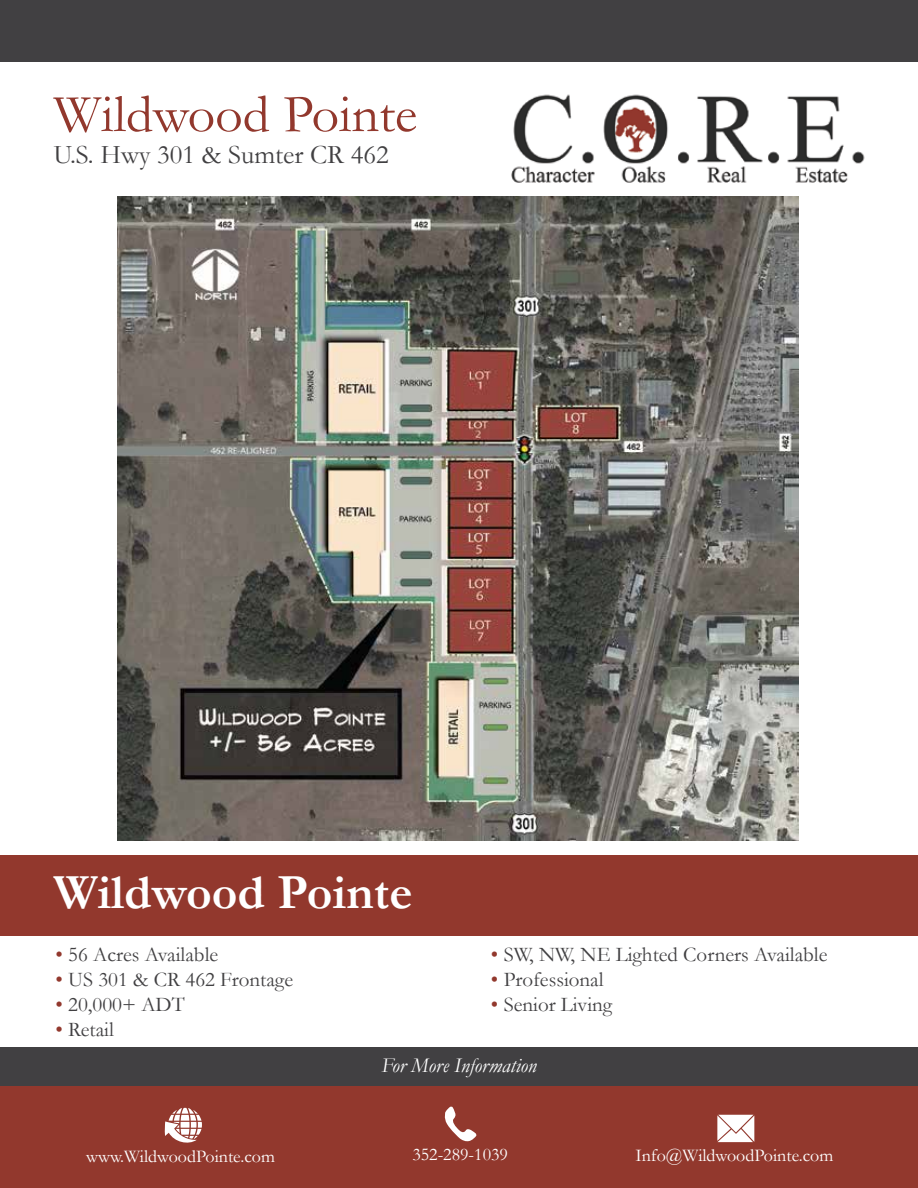
<style>
.page{position:relative;width:918px;height:1188px;background:#fff}
.page>*{position:absolute;margin:0;border:0;box-sizing:border-box;transform-origin:0 0}
.t1{font:54px "Garamond";color:#92382d}
.t2{font:700 49.5px "Garamond";color:#fff}
.t3{font:27px "Garamond";color:#414042}
.t4{font:21px "Garamond";color:#414042}
.t5{font:italic 21px "Garamond";color:#fff}
.t6{font:18px "Garamond";color:#fff}
.s1{color:#92382d}
</style>
<div class="page">
<div style="left:0;top:1080px;width:918px;height:108px;background:#92382d"></div>
<div style="left:0;top:0;width:918px;height:61px;background:#414042"></div>
<img style="left:511px;top:94px;width:354px;height:113px">
<svg style="left:717px;top:1115px;width:37px;height:27px"></svg>
<svg style="left:444px;top:1106px;width:33px;height:36px"></svg>
<svg style="left:165px;top:1108px;width:37px;height:35px"></svg>
<div style="left:0;top:1047px;width:918px;height:39px;background:#414042"></div>
<div style="left:0;top:856px;width:918px;height:80px;background:#92382d"></div>
<img style="left:118px;top:197px;width:680px;height:644px">
<h1 class="t1" style="left:53px;top:78px;width:365px">Wildwood Pointe</h1>
<p class="t3" style="left:53px;top:137px;width:337px">U.S. Hwy 301 &amp; Sumter CR 462</p>
<h2 class="t2" style="left:53px;top:859px;width:361px">Wildwood Pointe</h2>
<p class="t4" style="left:56px;top:940px;width:164px"><span class="s1">•</span> 56 Acres Available</p>
<p class="t4" style="left:56px;top:965px;width:239px"><span class="s1">•</span> US 301 &amp; CR 462 Frontage</p>
<p class="t4" style="left:56px;top:990px;width:131px"><span class="s1">•</span> 20,000+ ADT</p>
<p class="t4" style="left:56px;top:1015px;width:60px"><span class="s1">•</span> Retail</p>
<p class="t4" style="left:491px;top:940px;width:338px"><span class="s1">•</span> SW, NW, NE Lighted Corners Available</p>
<p class="t4" style="left:491px;top:965px;width:114px"><span class="s1">•</span> Professional</p>
<p class="t4" style="left:491px;top:990px;width:123px"><span class="s1">•</span> Senior Living</p>
<p class="t5" style="left:381px;top:1051px;width:157px">For More Information</p>
<p class="t6" style="left:86px;top:1144px;width:190px">www.WildwoodPointe.com</p>
<p class="t6" style="left:412px;top:1143px;width:97px">352-289-1039</p>
<p class="t6" style="left:635px;top:1143px;width:199px">Info@WildwoodPointe.com</p>
</div>
